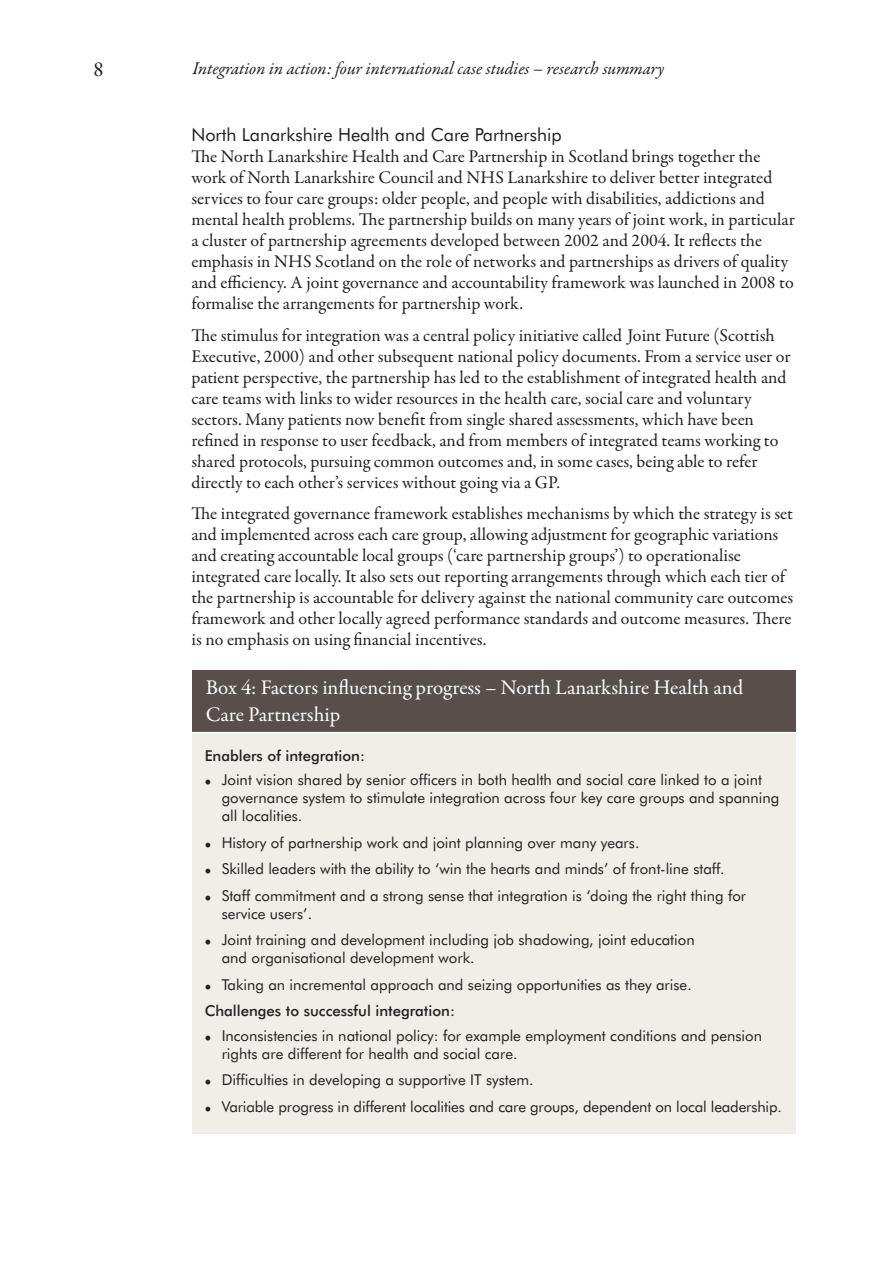
<style>
.page{position:relative;width:893px;height:1263px;background:#fff}
.page>*{position:absolute;margin:0;border:0;box-sizing:border-box;transform-origin:0 0}
.t1{font:21px/26.2px "Garamond Premr Pro";color:#fff}
.t2{font:21px "Garamond Premr Pro";color:#231f20}
.t3{font:18px/21px "Garamond Premr Pro";color:#231f20}
.t4{font:italic 18px "Garamond Premr Pro";color:#231f20}
.t5{font:18px "Futura BT";color:#231f20}
.t6{font:15px/18px "Futura BT";color:#231f20}
.t7{font:500 15px "Futura BT";color:#231f20}
.s1{font-family:"Garamond Premr Pro"}
.s2{font-weight:500}
</style>
<div class="page">
<div style="left:192px;top:717px;width:603px;height:417px;background:#f1ede9"></div>
<div style="left:192px;top:671px;width:603px;height:61px;background:#584f4d"></div>
<hr style="left:177px;top:732px;width:628px;height:1px;background:#fff">
<p class="t2" style="left:93px;top:61px;width:12px">8</p>
<p class="t4" style="left:192px;top:61px;width:474px">Integration in action: four international case studies – research summary</p>
<p class="t5" style="left:191px;top:128px;width:372px">North Lanarkshire Health and Care Partnership</p>
<p class="t3" style="left:191px;top:148px;width:605px">The North Lanarkshire Health and Care Partnership in Scotland brings together the work of North Lanarkshire Council and NHS Lanarkshire to deliver better integrated services to four care groups: older people, and people with disabilities, addictions and mental health problems. The partnership builds on many years of joint work, in particular a cluster of partnership agreements developed between 2002 and 2004. It reflects the emphasis in NHS Scotland on the role of networks and partnerships as drivers of quality and efficiency. A joint governance and accountability framework was launched in 2008 to formalise the arrangements for partnership work.</p>
<p class="t3" style="left:191px;top:326px;width:601px">The stimulus for integration was a central policy initiative called Joint Future (Scottish Executive, 2000) and other subsequent national policy documents. From a service user or patient perspective, the partnership has led to the establishment of integrated health and care teams with links to wider resources in the health care, social care and voluntary sectors. Many patients now benefit from single shared assessments, which have been refined in response to user feedback, and from members of integrated teams working to shared protocols, pursuing common outcomes and, in some cases, being able to refer directly to each other’s services without going via a GP.</p>
<p class="t3" style="left:191px;top:505px;width:603px">The integrated governance framework establishes mechanisms by which the strategy is set and implemented across each care group, allowing adjustment for geographic variations and creating accountable local groups (‘care partnership groups’) to operationalise integrated care locally. It also sets out reporting arrangements through which each tier of the partnership is accountable for delivery against the national community care outcomes framework and other locally agreed performance standards and outcome measures. There is no emphasis on using financial incentives.</p>
<p class="t1" style="left:206px;top:677px;width:539px">Box 4: Factors influencing progress – North Lanarkshire Health and<br>Care Partnership</p>
<p class="t7" style="left:205px;top:750px;width:162px">Enablers of integration:</p>
<p class="t6" style="left:222px;top:772px;width:559px;text-indent:-17px"><span class="s1">•</span> Joint vision shared by senior officers in both health and social care linked to a joint governance system to stimulate integration across four key care groups and spanning all localities.</p>
<p class="t6" style="left:205px;top:835px;width:436px"><span class="s1">•</span> History of partnership work and joint planning over many years.</p>
<p class="t6" style="left:205px;top:861px;width:521px"><span class="s1">•</span> Skilled leaders with the ability to ‘win the hearts and minds’ of front-line staff.</p>
<p class="t6" style="left:222px;top:888px;width:526px;text-indent:-17px"><span class="s1">•</span> Staff commitment and a strong sense that integration is ‘doing the right thing for service users’.</p>
<p class="t6" style="left:222px;top:932px;width:474px;text-indent:-17px"><span class="s1">•</span> Joint training and development including job shadowing, joint education and organisational development work.</p>
<p class="t6" style="left:205px;top:973px;width:489px;line-height:26.5px"><span class="s1">•</span> Taking an incremental approach and seizing opportunities as they arise.<br><span class="s2">Challenges to successful integration:</span></p>
<p class="t6" style="left:222px;top:1028px;width:542px;text-indent:-17px"><span class="s1">•</span> Inconsistencies in national policy: for example employment conditions and pension rights are different for health and social care.</p>
<p class="t6" style="left:205px;top:1072px;width:330px"><span class="s1">•</span> Difficulties in developing a supportive IT system.</p>
<p class="t6" style="left:205px;top:1099px;width:579px"><span class="s1">•</span> Variable progress in different localities and care groups, dependent on local leadership.</p>
</div>
